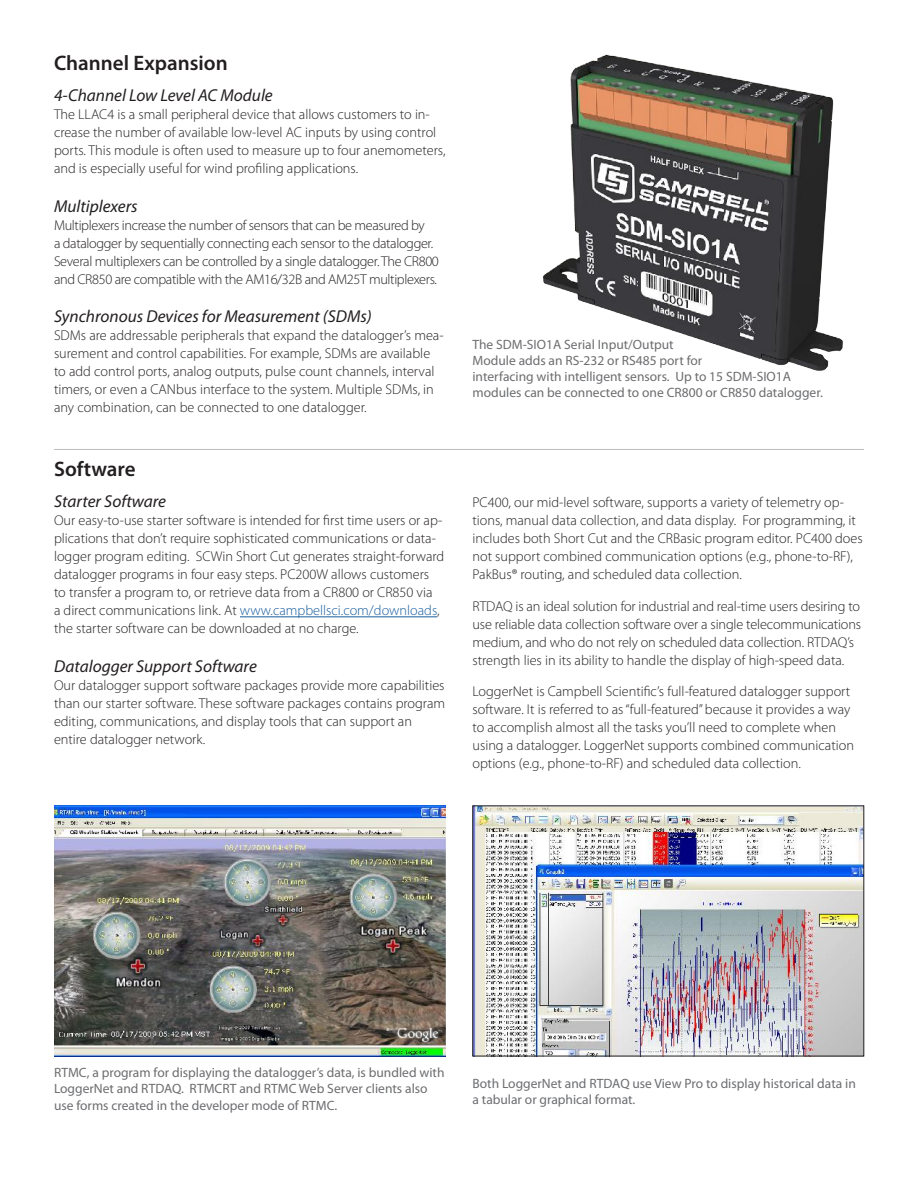
<style>
.page{position:relative;width:918px;height:1188px;background:#fff}
.page>*{position:absolute;margin:0;border:0;box-sizing:border-box;transform-origin:0 0}
.t1{font:600 21px "Myriad Pro";color:#231f20}
.t2{font:italic 17.25px "Myriad Pro";color:#231f20}
.body1{font:300 14.25px/18px "Myriad Pro";color:#231f20}
.body1-2{font:300 14.25px/18px "Myriad Pro";letter-spacing:-.025em;color:#231f20}
.t3{font:13.5px/16.2px "Myriad Pro";color:#6c6d70}
.s1{color:#175d9e}
</style>
<div class="page">
<img style="left:54px;top:806px;width:392px;height:250px">
<img style="left:474px;top:808px;width:388px;height:246px">
<div style="left:472px;top:806px;width:392px;height:250px;border:1px solid #231f20"></div>
<hr style="left:54px;top:449px;width:810px;height:1px;background:#bcbdc0">
<hr style="left:240px;top:616px;width:197px;height:1px;background:#175d9e">
<img style="left:542px;top:54px;width:301px;height:317px">
<p class="t1" style="left:54px;top:49px;width:175px">Channel Expansion</p>
<p class="t2" style="left:54px;top:85px;width:220px">4-Channel Low Level AC Module</p>
<p class="body1" style="left:54px;top:105px;width:393px">The LLAC4 is a small peripheral device that allows customers to in&shy;crease the number of available low-level AC inputs by using control ports. This module is often used to measure up to four anemometers, and is especially useful for wind profiling applications.</p>
<p class="t2" style="left:54px;top:195px;width:85px">Multiplexers</p>
<p class="body1-2" style="left:54px;top:216px;width:386px">Multiplexers increase the number of sensors that can be measured by<br>a datalogger by sequentially connecting each sensor to the datalogger.<br>Several multiplexers can be controlled by a single datalogger. The CR800 and CR850 are compatible with the AM16/32B and AM25T multiplexers.</p>
<p class="t2" style="left:54px;top:305px;width:319px">Synchronous Devices for Measurement (SDMs)</p>
<p class="body1" style="left:54px;top:326px;width:391px">SDMs are addressable peripherals that expand the datalogger’s mea&shy;surement and control capabilities. For example, SDMs are available to add control ports, analog outputs, pulse count channels, interval timers, or even a CANbus interface to the system. Multiple SDMs, in any combination, can be connected to one datalogger.</p>
<p class="t1" style="left:54px;top:456px;width:83px">Software</p>
<p class="t2" style="left:54px;top:491px;width:114px">Starter Software</p>
<p class="body1" style="left:54px;top:512px;width:392px">Our easy-to-use starter software is intended for first time users or ap&shy;plications that don’t require sophisticated communications or data&shy;logger program editing. SCWin Short Cut generates straight-forward datalogger programs in four easy steps. PC200W allows customers to transfer a program to, or retrieve data from a CR800 or CR850 via<br>a direct communications link. At <span class="s1">www.campbellsci.com/downloads</span>, the starter software can be downloaded at no charge.</p>
<p class="t2" style="left:54px;top:655px;width:204px">Datalogger Support Software</p>
<p class="body1" style="left:54px;top:676px;width:393px">Our datalogger support software packages provide more capabilities than our starter software. These software packages contains program editing, communications, and display tools that can support an entire datalogger network.</p>
<p class="t3" style="left:472px;top:336px;width:352px">The SDM-SIO1A Serial Input/Output<br>Module adds an RS-232 or RS485 port for<br>interfacing with intelligent sensors. Up to 15 SDM-SIO1A modules can be connected to one CR800 or CR850 datalogger.</p>
<p class="body1" style="left:472px;top:494px;width:392px">PC400, our mid-level software, supports a variety of telemetry op&shy;tions, manual data collection, and data display. For programming, it includes both Short Cut and the CRBasic program editor. PC400 does not support combined communication options (e.g., phone-to-RF), PakBus® routing, and scheduled data collection.</p>
<p class="body1" style="left:472px;top:597px;width:390px">RTDAQ is an ideal solution for industrial and real-time users desiring to use reliable data collection software over a single telecommunications medium, and who do not rely on scheduled data collection. RTDAQ’s strength lies in its ability to handle the display of high-speed data.</p>
<p class="body1" style="left:472px;top:683px;width:383px">LoggerNet is Campbell Scientific’s full-featured datalogger support software. It is referred to as “full-featured” because it provides a way to accomplish almost all the tasks you’ll need to complete when using a datalogger. LoggerNet supports combined communication options (e.g., phone-to-RF) and scheduled data collection.</p>
<p class="t3" style="left:54px;top:1064px;width:392px">RTMC, a program for displaying the datalogger’s data, is bundled with<br>LoggerNet and RTDAQ. RTMCRT and RTMC Web Server clients also use forms created in the developer mode of RTMC.</p>
<p class="t3" style="left:472px;top:1075px;width:385px">Both LoggerNet and RTDAQ use View Pro to display historical data in a tabular or graphical format.</p>
</div>
